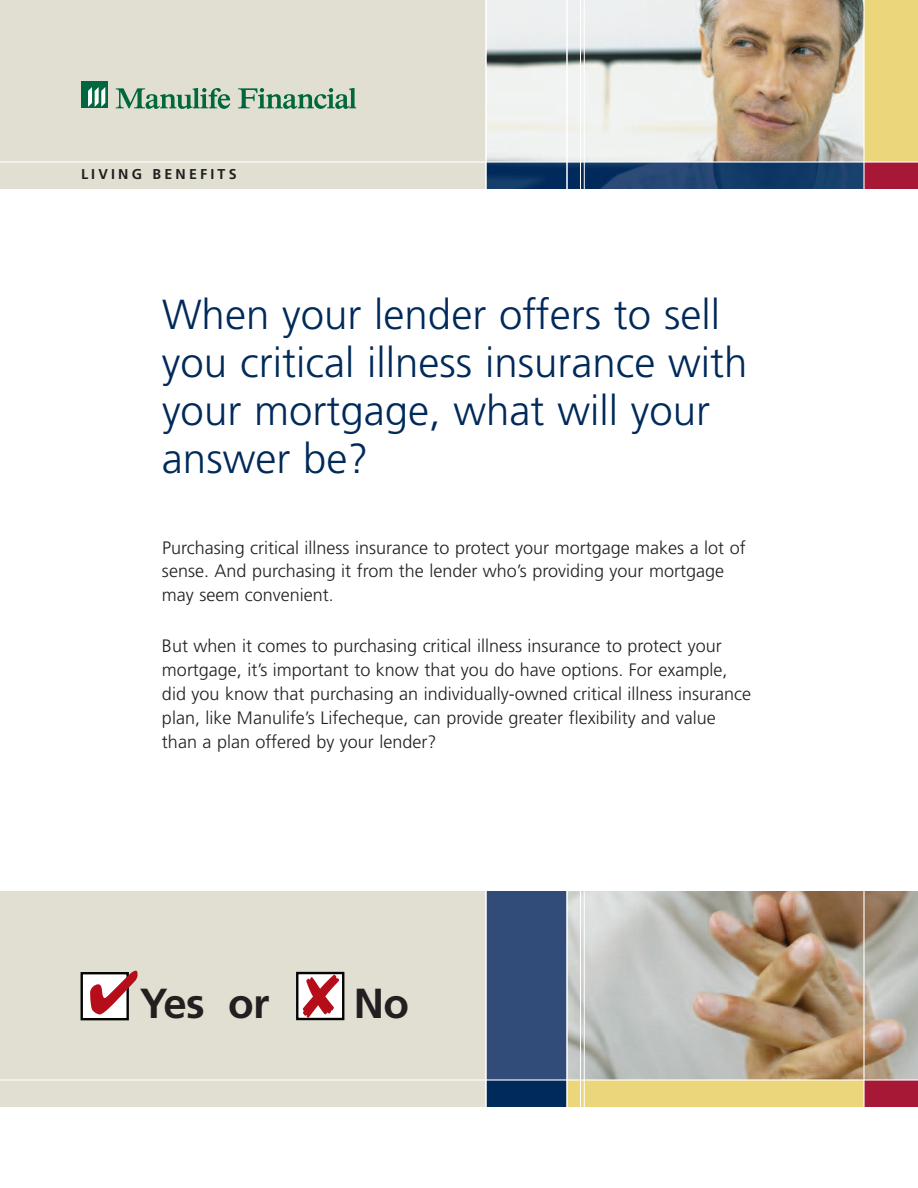
<style>
.page{position:relative;width:918px;height:1188px;background:#fff}
.page>*{position:absolute;margin:0;border:0;box-sizing:border-box;transform-origin:0 0}
.t1{font:300 42px/48px "Frutiger";color:#002a5a}
.t2{font:700 42px "Frutiger";letter-spacing:-.015em;color:#231f20}
.t3{font:300 18px/24px "Frutiger";color:#231f20}
.t4{font:700 14.25px "Frutiger";letter-spacing:.22em;color:#231f20}
</style>
<div class="page">
<img style="left:568px;top:891px;width:350px;height:188px">
<div style="left:486px;top:891px;width:81px;height:189px;background:#314c78"></div>
<div style="left:567px;top:1080px;width:297px;height:27px;background:#ecd67c"></div>
<div style="left:864px;top:1080px;width:54px;height:27px;background:#a61836"></div>
<div style="left:486px;top:1080px;width:81px;height:27px;background:#002a5a"></div>
<div style="left:0;top:891px;width:486px;height:216px;background:#e0dfd2"></div>
<div style="left:864px;top:0;width:54px;height:162px;background:#ecd67c"></div>
<div style="left:864px;top:162px;width:54px;height:27px;background:#a61836"></div>
<img style="left:487px;top:0;width:376px;height:161px">
<svg style="left:487px;top:163px;width:376px;height:26px;background:#133a68"></svg>
<div style="left:0;top:0;width:486px;height:189px;background:#e0dfd2"></div>
<svg style="left:116px;top:88px;width:114px;height:21px"></svg>
<svg style="left:238px;top:88px;width:118px;height:21px"></svg>
<div style="left:81px;top:81px;width:27px;height:27px;background:#00673e"></div>
<svg style="left:88px;top:87px;width:17px;height:20px"></svg>
<hr style="left:0;top:161px;width:918px;height:2px;background:#fff">
<hr style="left:485px;top:0;width:2px;height:189px;background:#fff">
<hr style="left:580px;top:0;width:1px;height:189px;background:#fff">
<hr style="left:863px;top:0;width:2px;height:189px;background:#fff">
<hr style="left:584px;top:0;width:1px;height:189px;background:#fff">
<hr style="left:566px;top:0;width:2px;height:189px;background:#fff">
<hr style="left:0;top:1079px;width:918px;height:2px;background:#fff">
<hr style="left:485px;top:891px;width:2px;height:216px;background:#fff">
<hr style="left:580px;top:891px;width:1px;height:216px;background:#fff">
<hr style="left:863px;top:891px;width:2px;height:216px;background:#fff">
<hr style="left:584px;top:891px;width:1px;height:216px;background:#fff">
<hr style="left:566px;top:891px;width:2px;height:216px;background:#fff">
<div style="left:82px;top:973px;width:46px;height:46px;background:#fff"></div>
<div style="left:81px;top:972px;width:48px;height:48px;border:2px solid #040503"></div>
<svg style="left:90px;top:971px;width:48px;height:43px"></svg>
<div style="left:297px;top:973px;width:46px;height:46px;background:#fff"></div>
<div style="left:296px;top:972px;width:48px;height:48px;border:2px solid #040503"></div>
<svg style="left:303px;top:975px;width:36px;height:43px"></svg>
<p class="t4" style="left:81px;top:169px;width:157px">LIVING BENEFITS</p>
<h1 class="t1" style="left:162px;top:293px;width:587px">When your lender offers to sell you critical illness insurance with your mortgage, what will your answer be?</h1>
<p class="t3" style="left:162px;top:537px;width:585px">Purchasing critical illness insurance to protect your mortgage makes a lot of sense. And purchasing it from the lender who’s providing your mortgage may seem convenient.</p>
<p class="t3" style="left:162px;top:636px;width:591px">But when it comes to purchasing critical illness insurance to protect your mortgage, it’s important to know that you do have options. For example, did you know that purchasing an individually-owned critical illness insurance plan, like Manulife’s Lifecheque, can provide greater flexibility and value than a plan offered by your lender?</p>
<h1 class="t2" style="left:140px;top:986px;width:131px">Yes or</h1>
<h1 class="t2" style="left:354px;top:986px;width:57px">No</h1>
</div>
